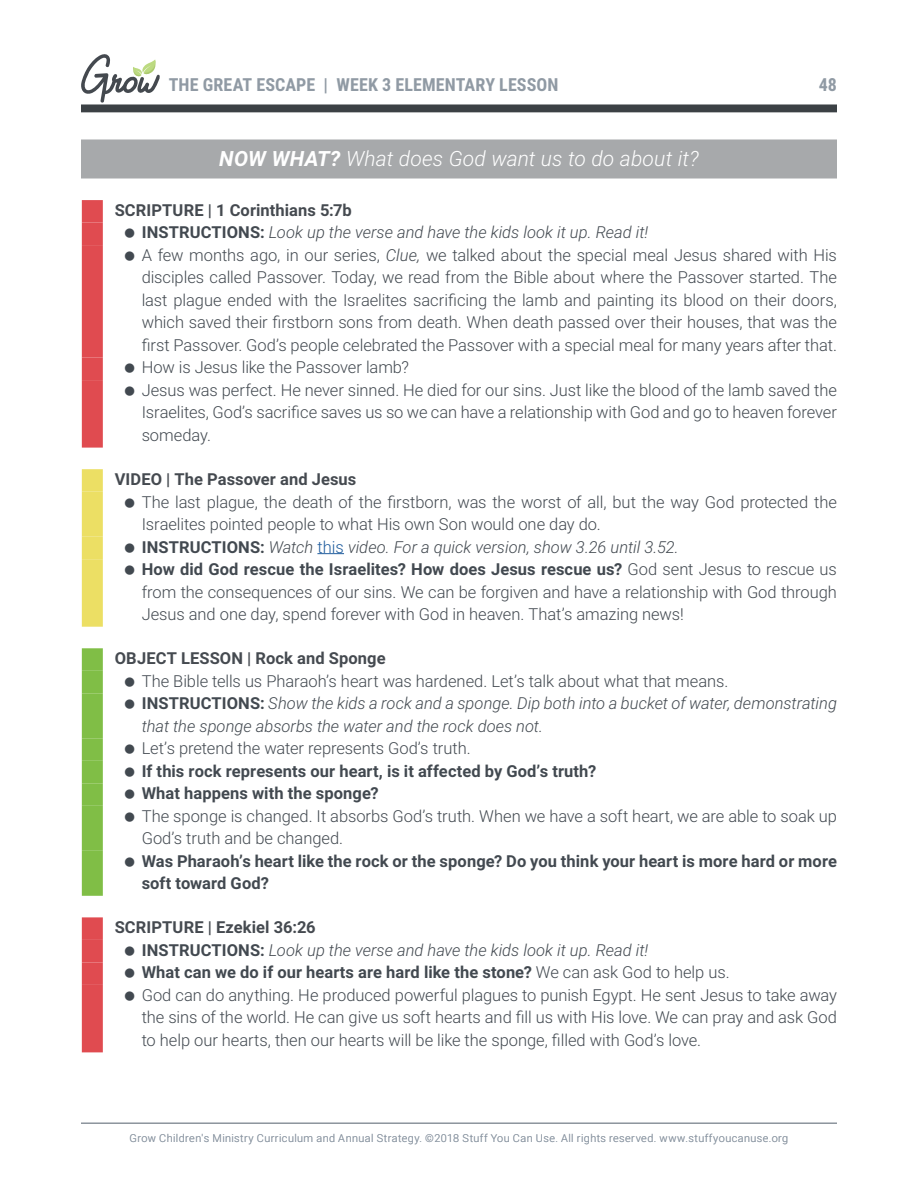
<style>
.page{position:relative;width:918px;height:1188px;background:#fff}
.page>*{position:absolute;margin:0;border:0;box-sizing:border-box;transform-origin:0 0}
.t1{font:italic 300 21px "Roboto";letter-spacing:.005em;color:#fff}
.t2{font:700 18px "Roboto Condensed";letter-spacing:.005em;color:#909aa4}
.t3{font:300 16.5px/22.5px "Roboto";letter-spacing:-.005em;color:#424950}
.t4{font:italic 300 16.5px/22.5px "Roboto";color:#424950}
.t5{font:700 16.5px/22.5px "Roboto";letter-spacing:.005em;color:#424950}
.t6{font:700 16.5px "Roboto";letter-spacing:.005em;color:#454a50}
.t7{font:300 10.8px "Roboto";letter-spacing:.04em;color:#8e99a5}
.s1{font-weight:700}
.s2{font-weight:700;color:#454a50}
.s3{font-style:italic}
.s4{color:#205d9e}
.s5{font-style:normal}
.s6{font-weight:700;font-style:normal}
</style>
<div class="page">
<svg style="left:81px;top:54px;width:79px;height:49px"></svg>
<hr style="left:81px;top:1122px;width:756px;height:2px;background:#8c949d">
<div style="left:81px;top:105px;width:756px;height:7px;background:#3c4145"></div>
<div style="left:81px;top:139px;width:756px;height:39px;background:#a7a9ab"></div>
<div style="left:82px;top:200px;width:21px;height:23px;background:#e04b50"></div>
<div style="left:82px;top:223px;width:21px;height:22px;background:#e04b50"></div>
<div style="left:82px;top:245px;width:21px;height:113px;background:#e04b50"></div>
<div style="left:82px;top:358px;width:21px;height:22px;background:#e04b50"></div>
<div style="left:82px;top:380px;width:21px;height:68px;background:#e04b50"></div>
<div style="left:82px;top:469px;width:21px;height:23px;background:#ecdf64"></div>
<div style="left:82px;top:492px;width:21px;height:45px;background:#ecdf64"></div>
<div style="left:82px;top:537px;width:21px;height:22px;background:#ecdf64"></div>
<svg style="left:317px;top:553px;width:27px;height:1px"></svg>
<div style="left:82px;top:559px;width:21px;height:68px;background:#ecdf64"></div>
<div style="left:82px;top:648px;width:21px;height:23px;background:#80be46"></div>
<div style="left:82px;top:671px;width:21px;height:22px;background:#80be46"></div>
<div style="left:82px;top:693px;width:21px;height:45px;background:#80be46"></div>
<div style="left:82px;top:738px;width:21px;height:23px;background:#80be46"></div>
<div style="left:82px;top:761px;width:21px;height:22px;background:#80be46"></div>
<div style="left:82px;top:783px;width:21px;height:23px;background:#80be46"></div>
<div style="left:82px;top:806px;width:21px;height:45px;background:#80be46"></div>
<div style="left:82px;top:851px;width:21px;height:45px;background:#80be46"></div>
<div style="left:82px;top:917px;width:21px;height:23px;background:#e04b50"></div>
<div style="left:82px;top:940px;width:21px;height:22px;background:#e04b50"></div>
<div style="left:82px;top:962px;width:21px;height:23px;background:#e04b50"></div>
<div style="left:82px;top:985px;width:21px;height:67px;background:#e04b50"></div>
<p class="t2" style="left:169px;top:78px;width:391px">THE GREAT ESCAPE | WEEK 3 ELEMENTARY LESSON</p>
<p class="t2" style="left:819px;top:78px;width:20px">48</p>
<p class="t1" style="left:219px;top:150px;width:481px"><span class="s1">NOW WHAT?</span> What does God want us to do about it?</p>
<p class="t3" style="left:142px;top:198px;width:697px;text-indent:-27px"><span class="s2">SCRIPTURE | 1 Corinthians 5:7b<br></span><span class="s1">INSTRUCTIONS:</span> <span class="s3">Look up the verse and have the kids look it up. Read it!<br></span>A few months ago, in our series, <span class="s3">Clue,</span> we talked about the special meal Jesus shared with His disciples called Passover. Today, we read from the Bible about where the Passover started. The last plague ended with the Israelites sacrificing the lamb and painting its blood on their doors, which saved their firstborn sons from death. When death passed over their houses, that was the first Passover. God’s people celebrated the Passover with a special meal for many years after that.<br>How is Jesus like the Passover lamb?<br>Jesus was perfect. He never sinned. He died for our sins. Just like the blood of the lamb saved the Israelites, God’s sacrifice saves us so we can have a relationship with God and go to heaven forever someday.</p>
<p class="t6" style="left:115px;top:472px;width:243px">VIDEO | The Passover and Jesus</p>
<p class="t3" style="left:142px;top:490px;width:697px">The last plague, the death of the firstborn, was the worst of all, but the way God protected the Israelites pointed people to what His own Son would one day do.<br><span class="s1">INSTRUCTIONS:</span> <span class="s3">Watch</span> <span class="s4">this</span> <span class="s3">video. For a quick version, show 3.26 until 3.52.<br></span><span class="s1">How did God rescue the Israelites? How does Jesus rescue us?</span> God sent Jesus to rescue us from the consequences of our sins. We can be forgiven and have a relationship with God through Jesus and one day, spend forever with God in heaven. That’s amazing news!</p>
<p class="t6" style="left:115px;top:652px;width:272px">OBJECT LESSON | Rock and Sponge</p>
<p class="t4" style="left:142px;top:671px;width:697px"><span class="s5">The Bible tells us Pharaoh’s heart was hardened. Let’s talk about what that means.<br></span><span class="s6">INSTRUCTIONS:</span> Show the kids a rock and a sponge. Dip both into a bucket of water, demonstrating that the sponge absorbs the water and the rock does not.</p>
<p class="t3" style="left:142px;top:736px;width:331px">Let’s pretend the water represents God’s truth.</p>
<p class="t5" style="left:142px;top:759px;width:456px">If this rock represents our heart, is it affected by God’s truth?<br>What happens with the sponge?</p>
<p class="t3" style="left:142px;top:804px;width:697px">The sponge is changed. It absorbs God’s truth. When we have a soft heart, we are able to soak up<br>God’s truth and be changed.</p>
<p class="t5" style="left:142px;top:849px;width:697px">Was Pharaoh’s heart like the rock or the sponge? Do you think your heart is more hard or more soft toward God?</p>
<p class="t3" style="left:142px;top:916px;width:697px;text-indent:-27px"><span class="s2">SCRIPTURE | Ezekiel 36:26<br></span><span class="s1">INSTRUCTIONS:</span> <span class="s3">Look up the verse and have the kids look it up. Read it!<br></span><span class="s1">What can we do if our hearts are hard like the stone?</span> We can ask God to help us.<br>God can do anything. He produced powerful plagues to punish Egypt. He sent Jesus to take away the sins of the world. He can give us soft hearts and fill us with His love. We can pray and ask God to help our hearts, then our hearts will be like the sponge, filled with God’s love.</p>
<p class="t7" style="left:130px;top:1134px;width:660px">Grow Children's Ministry Curriculum and Annual Strategy. ©2018 Stuff You Can Use. All rights reserved. www.stuffyoucanuse.org</p>
</div>
